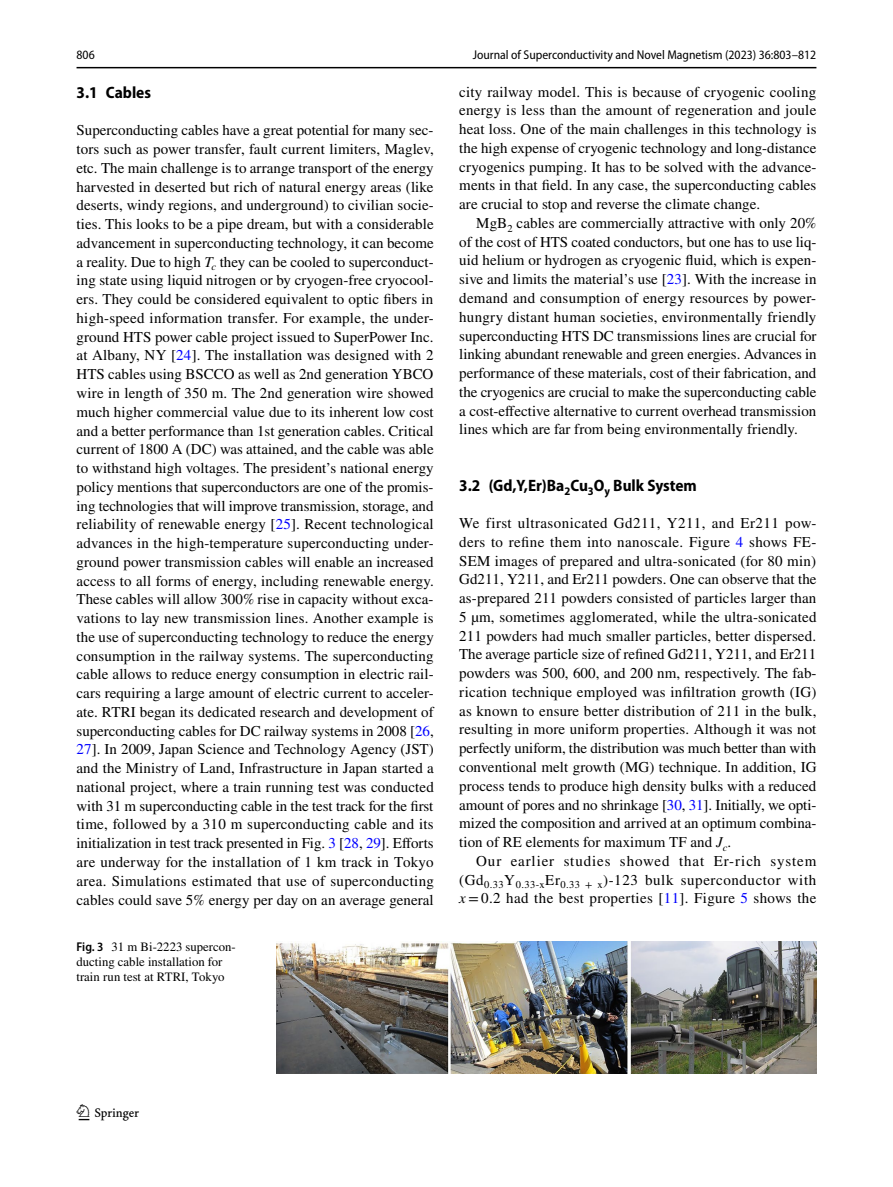
<style>
.page{position:relative;width:893px;height:1187px;background:#fff}
.page>*{position:absolute;margin:0;border:0;box-sizing:border-box;transform-origin:0 0}
.t1{font:22.5px "Springnew Regular 2";color:#000}
.t2{font:700 semi-condensed 16.5px "Myriad Pro";color:#000}
.t3{font:15px/18.8px "STIX";letter-spacing:.005em;color:#000;text-align:justify}
.t4{font:12.75px/15px "STIX";color:#000}
.t5{font:semi-condensed 12.75px "Myriad Pro";color:#000}
.s1{font-style:italic}
.s2{color:#00f}
.s3{font-family:"Myriad Pro";font-weight:600;font-stretch:semi-condensed}
</style>
<div class="page">
<hr style="left:77px;top:67px;width:739px;height:1px;background:#000">
<img style="left:276px;top:941px;width:540px;height:132px">
<p class="t5" style="left:77px;top:48px;width:20px">806</p>
<p class="t2" style="left:77px;top:83px;width:76px">3.1 Cables</p>
<p class="t3" style="left:77px;top:122px;width:359px">Superconducting cables have a great potential for many sec&shy;tors such as power transfer, fault current limiters, Maglev, etc. The main challenge is to arrange transport of the energy harvested in deserted but rich of natural energy areas (like deserts, windy regions, and underground) to civilian socie&shy;ties. This looks to be a pipe dream, but with a considerable advancement in superconducting technology, it can become a reality. Due to high <span class="s1">T</span><sub>c</sub> they can be cooled to superconduct&shy;ing state using liquid nitrogen or by cryogen-free cryocool&shy;ers. They could be considered equivalent to optic fibers in high-speed information transfer. For example, the under&shy;ground HTS power cable project issued to SuperPower Inc. at Albany, NY [<span class="s2">24</span>]. The installation was designed with 2<br>HTS cables using BSCCO as well as 2nd generation YBCO wire in length of 350 m. The 2nd generation wire showed much higher commercial value due to its inherent low cost and a better performance than 1st generation cables. Critical current of 1800 A (DC) was attained, and the cable was able to withstand high voltages. The president’s national energy policy mentions that superconductors are one of the promis&shy;ing technologies that will improve transmission, storage, and reliability of renewable energy [<span class="s2">25</span>]. Recent technological advances in the high-temperature superconducting under&shy;ground power transmission cables will enable an increased access to all forms of energy, including renewable energy.<br>These cables will allow 300% rise in capacity without exca&shy;vations to lay new transmission lines. Another example is the use of superconducting technology to reduce the energy consumption in the railway systems. The superconducting cable allows to reduce energy consumption in electric rail&shy;cars requiring a large amount of electric current to acceler&shy;ate. RTRI began its dedicated research and development of superconducting cables for DC railway systems in 2008 [<span class="s2">26</span>, <span class="s2">27</span>]. In 2009, Japan Science and Technology Agency (JST) and the Ministry of Land, Infrastructure in Japan started a national project, where a train running test was conducted with 31 m superconducting cable in the test track for the first time, followed by a 310 m superconducting cable and its initialization in test track presented in Fig. <span class="s2">3</span> [<span class="s2">28</span>, <span class="s2">29</span>]. Efforts are underway for the installation of 1 km track in Tokyo area. Simulations estimated that use of superconducting cables could save 5% energy per day on an average general</p>
<p class="t4" style="left:77px;top:940px;width:161px"><span class="s3">Fig. 3</span> 31 m Bi-2223 supercon&shy;ducting cable installation for train run test at RTRI, Tokyo</p>
<p class="t5" style="left:473px;top:48px;width:345px">Journal of Superconductivity and Novel Magnetism (2023) 36:803–812</p>
<p class="t3" style="left:459px;top:83px;width:359px">city railway model. This is because of cryogenic cooling energy is less than the amount of regeneration and joule heat loss. One of the main challenges in this technology is the high expense of cryogenic technology and long-distance cryogenics pumping. It has to be solved with the advance&shy;ments in that field. In any case, the superconducting cables are crucial to stop and reverse the climate change.</p>
<p class="t3" style="left:459px;top:214px;width:359px;text-indent:17px">MgB<sub>2</sub> cables are commercially attractive with only 20% of the cost of HTS coated conductors, but one has to use liq&shy;uid helium or hydrogen as cryogenic fluid, which is expen&shy;sive and limits the material’s use [<span class="s2">23</span>]. With the increase in demand and consumption of energy resources by power&shy;hungry distant human societies, environmentally friendly superconducting HTS DC transmissions lines are crucial for linking abundant renewable and green energies. Advances in performance of these materials, cost of their fabrication, and the cryogenics are crucial to make the superconducting cable a cost-effective alternative to current overhead transmission lines which are far from being environmentally friendly.</p>
<p class="t2" style="left:459px;top:476px;width:239px">3.2 (Gd,Y,Er)Ba<sub>2</sub>Cu<sub>3</sub>O<sub>y</sub> Bulk System</p>
<p class="t3" style="left:459px;top:514px;width:359px">We first ultrasonicated Gd211, Y211, and Er211 pow&shy;ders to refine them into nanoscale. Figure <span class="s2">4</span> shows FE-SEM images of prepared and ultra-sonicated (for 80 min)<br>Gd211, Y211, and Er211 powders. One can observe that the as-prepared 211 powders consisted of particles larger than 5 µm, sometimes agglomerated, while the ultra-sonicated 211 powders had much smaller particles, better dispersed.<br>The average particle size of refined Gd211, Y211, and Er211 powders was 500, 600, and 200 nm, respectively. The fab&shy;rication technique employed was infiltration growth (IG) as known to ensure better distribution of 211 in the bulk, resulting in more uniform properties. Although it was not perfectly uniform, the distribution was much better than with conventional melt growth (MG) technique. In addition, IG process tends to produce high density bulks with a reduced amount of pores and no shrinkage [<span class="s2">30</span>, <span class="s2">31</span>]. Initially, we opti&shy;mized the composition and arrived at an optimum combina&shy;tion of RE elements for maximum TF and <span class="s1">J</span><sub>c</sub>.</p>
<p class="t3" style="left:459px;top:852px;width:359px;text-indent:17px">Our earlier studies showed that Er-rich system (Gd<sub>0.33</sub>Y<sub>0.33-x</sub>Er<sub>0.33</sub> <sub>+</sub> <sub>x</sub>)-123 bulk superconductor with <span class="s1">x</span>=0.2 had the best properties [<span class="s2">11</span>]. Figure <span class="s2">5</span> shows the</p>
<h1 class="t1" style="left:79px;top:1104px;width:62px">1 3</h1>
</div>
